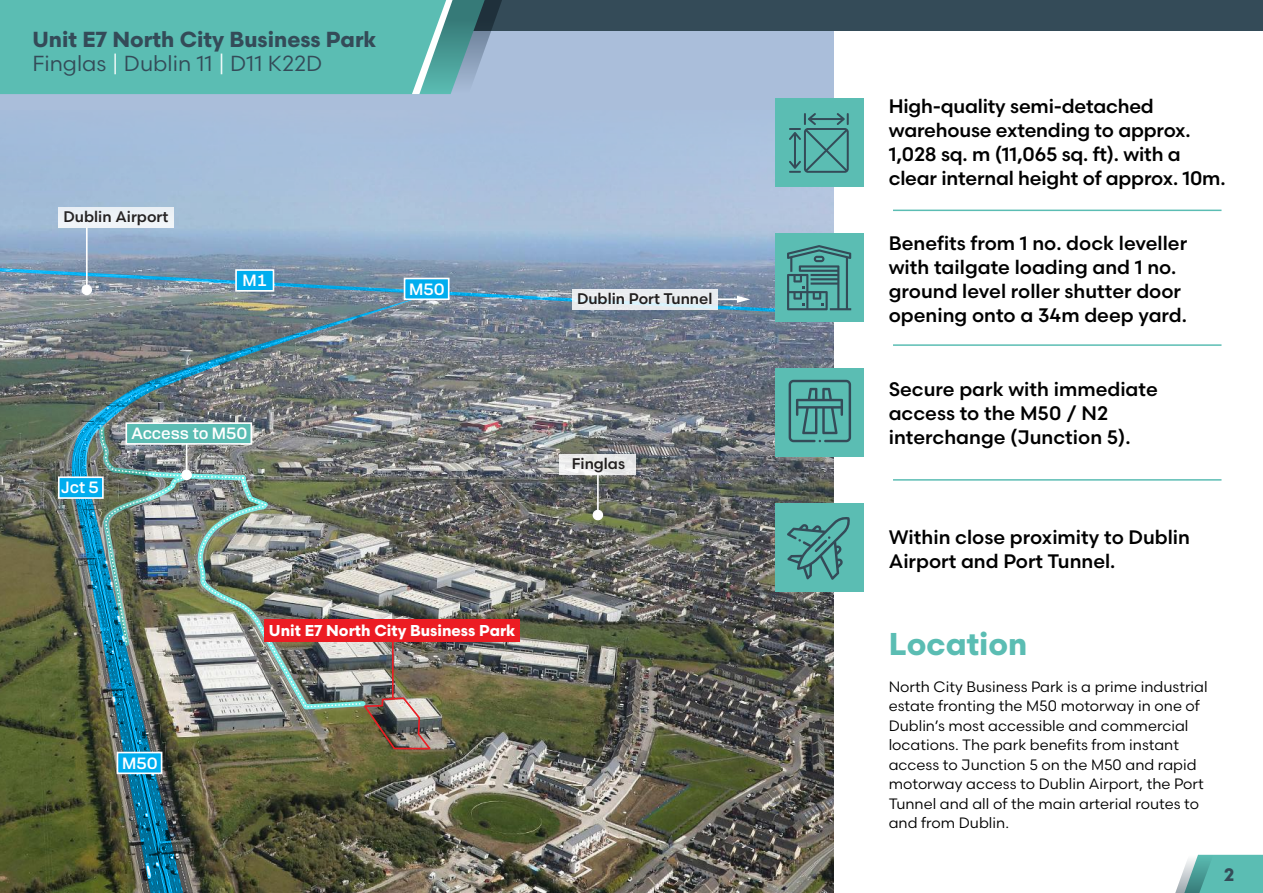
<style>
.page{position:relative;width:1263px;height:893px;background:#fff}
.page>*{position:absolute;margin:0;border:0;box-sizing:border-box;transform-origin:0 0}
.t1{font:700 31.5px "Scandia";color:#5bbdb3}
.t2{font:700 21.75px/23.9px "Scandia";color:#344b58}
.t3{font:500 19.5px/24px "Scandia";color:#000}
.t4{font:700 18px "Scandia";color:#344b58}
.t5{font:500 16.35px "Alfabet";color:#fff}
.t6{font:700 15.75px "Scandia";color:#fff}
.t7{font:500 15.45px "Scandia";color:#221f1f}
.t8{font:15px/19.5px "Scandia";color:#000}
.s1{font-weight:400}
.s2{font-weight:400;color:#fff}
</style>
<div class="page">
<div style="left:0;top:0;width:833px;height:893px;background:#aabeda"></div>
<img style="left:0;top:149px;width:833px;height:744px">
<svg style="left:0;top:253px;width:775px;height:61px"></svg>
<img style="left:72px;top:294px;width:359px;height:599px">
<div style="left:59px;top:477px;width:44px;height:21px;background:#00adee"></div>
<div style="left:58px;top:476px;width:46px;height:23px;border:2px solid #fff"></div>
<div style="left:117px;top:752px;width:45px;height:21px;background:#00adee"></div>
<div style="left:117px;top:752px;width:45px;height:22px;border:2px solid #fff"></div>
<div style="left:405px;top:278px;width:44px;height:21px;background:#00adee"></div>
<div style="left:404px;top:278px;width:45px;height:22px;border:2px solid #fff"></div>
<div style="left:59px;top:207px;width:115px;height:21px;background:#eef3f7"></div>
<hr style="left:86px;top:228px;width:2px;height:62px;background:#fff">
<svg style="left:82px;top:285px;width:10px;height:10px"></svg>
<hr style="left:186px;top:442px;width:1px;height:33px;background:#fff">
<svg style="left:181px;top:470px;width:11px;height:10px"></svg>
<svg style="left:572px;top:289px;width:145px;height:21px;fill:#e9ecef"></svg>
<hr style="left:717px;top:298px;width:22px;height:2px;background:#fff">
<svg style="left:737px;top:296px;width:13px;height:7px"></svg>
<svg style="left:559px;top:454px;width:76px;height:20px;fill:#eaeae9"></svg>
<hr style="left:597px;top:474px;width:2px;height:41px;background:#fff">
<svg style="left:593px;top:510px;width:10px;height:10px"></svg>
<hr style="left:392px;top:641px;width:2px;height:58px;background:#ec1c23">
<img style="left:363px;top:696px;width:70px;height:54px">
<div style="left:126px;top:423px;width:125px;height:21px;background:#5bbcb3"></div>
<div style="left:125px;top:422px;width:127px;height:23px;border:2px solid #fff"></div>
<div style="left:236px;top:270px;width:37px;height:21px;background:#00adee"></div>
<div style="left:235px;top:269px;width:39px;height:23px;border:2px solid #fff"></div>
<div style="left:264px;top:619px;width:255px;height:23px;background:#ec1c23"></div>
<div style="left:404px;top:0;width:859px;height:30px;background:#344b58"></div>
<div style="left:0;top:0;width:412px;height:94px;background:#5bbdb3"></div>
<svg style="left:412px;top:0;width:90px;height:94px"></svg>
<hr style="left:893px;top:210px;width:328px;height:1px;background:#5bbdb3">
<hr style="left:893px;top:344px;width:328px;height:2px;background:#5bbdb3">
<hr style="left:893px;top:479px;width:328px;height:2px;background:#5bbdb3">
<svg style="left:1175px;top:855px;width:88px;height:38px"></svg>
<div style="left:775px;top:99px;width:88px;height:88px;background:#5bbdb3"></div>
<div style="left:775px;top:233px;width:88px;height:89px;background:#5bbdb3"></div>
<div style="left:775px;top:368px;width:88px;height:89px;background:#5bbdb3"></div>
<div style="left:775px;top:503px;width:88px;height:89px;background:#5bbdb3"></div>
<svg style="left:787px;top:245px;width:64px;height:65px"></svg>
<svg style="left:789px;top:380px;width:62px;height:62px"></svg>
<svg style="left:787px;top:517px;width:63px;height:63px"></svg>
<svg style="left:789px;top:113px;width:60px;height:60px"></svg>
<p class="t2" style="left:33px;top:27px;width:346px">Unit E7 North City Business Park<br><span class="s1">Finglas</span> <span class="s2">|</span> <span class="s1">Dublin 11</span> <span class="s2">|</span> <span class="s1">D11 K22D</span></p>
<p class="t7" style="left:64px;top:207px;width:106px">Dublin Airport</p>
<p class="t5" style="left:243px;top:269px;width:26px">M1</p>
<p class="t5" style="left:61px;top:475px;width:39px">Jct 5</p>
<p class="t5" style="left:132px;top:421px;width:117px">Access to M50</p>
<p class="t5" style="left:409px;top:277px;width:37px">M50</p>
<p class="t5" style="left:122px;top:751px;width:37px">M50</p>
<p class="t6" style="left:269px;top:620px;width:248px">Unit E7 North City Business Park</p>
<p class="t7" style="left:577px;top:289px;width:137px">Dublin Port Tunnel</p>
<p class="t7" style="left:572px;top:453px;width:55px">Finglas</p>
<p class="t3" style="left:889px;top:94px;width:338px">High-quality semi-detached warehouse extending to approx.<br>1,028 sq. m (11,065 sq. ft). with a clear internal height of approx. 10m.</p>
<p class="t3" style="left:889px;top:231px;width:300px">Benefits from 1 no. dock leveller with tailgate loading and 1 no. ground level roller shutter door opening onto a 34m deep yard.</p>
<p class="t3" style="left:889px;top:377px;width:271px">Secure park with immediate access to the M50 / N2 interchange (Junction 5).</p>
<p class="t3" style="left:889px;top:525px;width:303px">Within close proximity to Dublin<br>Airport and Port Tunnel.</p>
<h1 class="t1" style="left:889px;top:624px;width:140px">Location</h1>
<p class="t8" style="left:889px;top:676px;width:320px">North City Business Park is a prime industrial estate fronting the M50 motorway in one of Dublin’s most accessible and commercial locations. The park benefits from instant access to Junction 5 on the M50 and rapid motorway access to Dublin Airport, the Port Tunnel and all of the main arterial routes to and from Dublin.</p>
<p class="t4" style="left:1224px;top:863px;width:12px">2</p>
</div>
